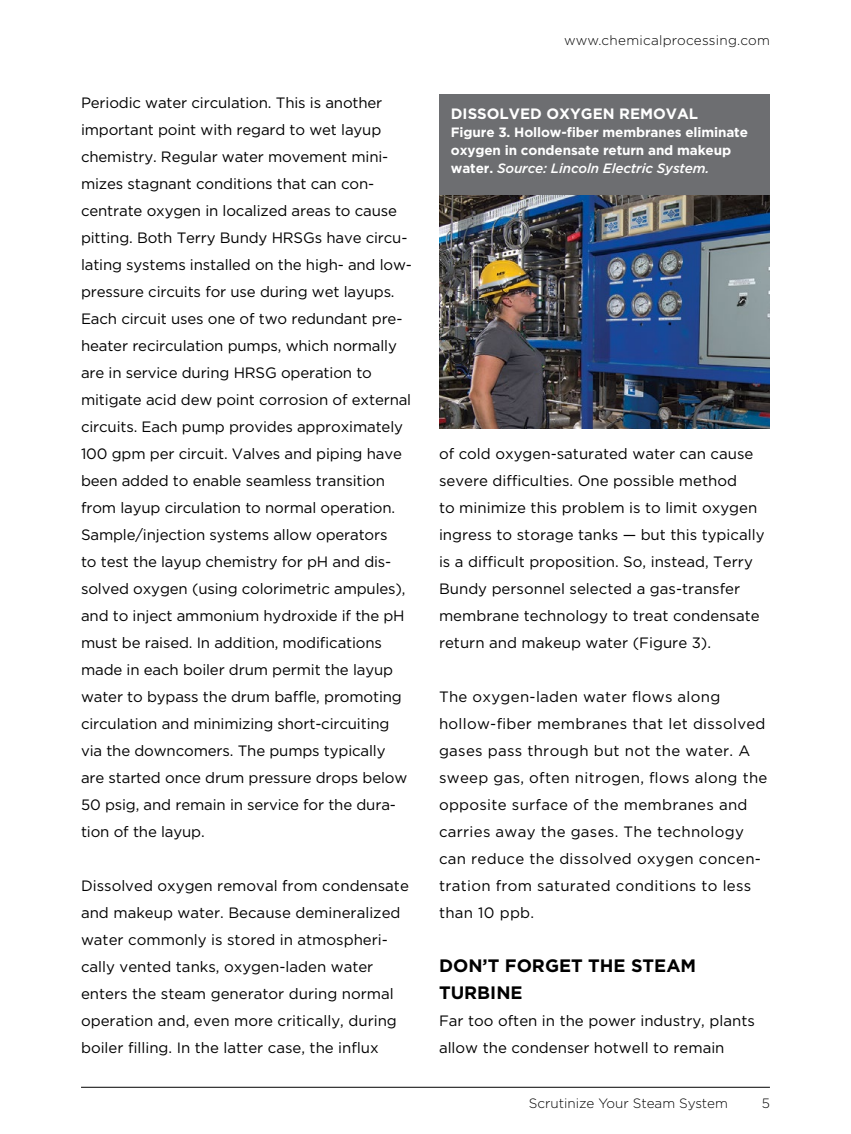
<style>
.page{position:relative;width:851px;height:1134px;background:#fff}
.page>*{position:absolute;margin:0;border:0;box-sizing:border-box;transform-origin:0 0}
.t1{font:700 18px/27px "Gotham";color:#000}
.t2{font:15px/27px "Gotham";letter-spacing:-.01em;color:#000}
.t3{font:15px/27px "Gotham";letter-spacing:.02em;color:#000}
.t4{font:700 15px "Gotham";color:#fff}
.t5{font:700 13.5px/18px "Gotham";letter-spacing:-.01em;color:#fff}
.t6{font:300 13.5px "Gotham";letter-spacing:.02em;color:#000}
.t7{font:300 13.5px "Gotham";color:#000}
.s1{font-weight:500;font-style:italic}
</style>
<div class="page">
<hr style="left:81px;top:1087px;width:689px;height:1px;background:#000">
<img style="left:439px;top:195px;width:331px;height:234px">
<div style="left:439px;top:94px;width:331px;height:101px;background:#6d6e71"></div>
<p class="t2" style="left:81px;top:89px;width:332px">Periodic water circulation. This is another important point with regard to wet layup chemistry. Regular water movement mini&shy;mizes stagnant conditions that can con&shy;centrate oxygen in localized areas to cause pitting. Both Terry Bundy HRSGs have circu&shy;lating systems installed on the high- and low&shy;pressure circuits for use during wet layups.<br>Each circuit uses one of two redundant pre&shy;heater recirculation pumps, which normally are in service during HRSG operation to mitigate acid dew point corrosion of external circuits. Each pump provides approximately 100 gpm per circuit. Valves and piping have been added to enable seamless transition from layup circulation to normal operation.<br>Sample/injection systems allow operators<br>to test the layup chemistry for pH and dis&shy;solved oxygen (using colorimetric ampules), and to inject ammonium hydroxide if the pH must be raised. In addition, modifications made in each boiler drum permit the layup water to bypass the drum baffle, promoting circulation and minimizing short-circuiting via the downcomers. The pumps typically are started once drum pressure drops below 50 psig, and remain in service for the dura&shy;tion of the layup.</p>
<p class="t2" style="left:81px;top:872px;width:329px">Dissolved oxygen removal from condensate and makeup water. Because demineralized water commonly is stored in atmospheri&shy;cally vented tanks, oxygen-laden water enters the steam generator during normal operation and, even more critically, during boiler filling. In the latter case, the influx</p>
<p class="t6" style="left:564px;top:32px;width:207px">www.chemicalprocessing.com</p>
<p class="t4" style="left:451px;top:104px;width:249px">DISSOLVED OXYGEN REMOVAL</p>
<p class="t5" style="left:451px;top:124px;width:298px">Figure 3. Hollow-fiber membranes eliminate oxygen in condensate return and makeup water. <span class="s1">Source: Lincoln Electric System.</span></p>
<p class="t2" style="left:439px;top:440px;width:327px">of cold oxygen-saturated water can cause severe difficulties. One possible method<br>to minimize this problem is to limit oxygen ingress to storage tanks — but this typically is a difficult proposition. So, instead, Terry Bundy personnel selected a gas-transfer membrane technology to treat condensate return and makeup water (Figure 3).</p>
<p class="t3" style="left:439px;top:683px;width:330px">The oxygen-laden water flows along hollow-fiber membranes that let dissolved gases pass through but not the water. A sweep gas, often nitrogen, flows along the opposite surface of the membranes and carries away the gases. The technology can reduce the dissolved oxygen concen&shy;tration from saturated conditions to less than 10 ppb.</p>
<p class="t1" style="left:439px;top:952px;width:259px">DON’T FORGET THE STEAM<br>TURBINE</p>
<p class="t2" style="left:439px;top:1007px;width:317px">Far too often in the power industry, plants allow the condenser hotwell to remain</p>
<p class="t7" style="left:528px;top:1095px;width:201px">Scrutinize Your Steam System</p>
<p class="t7" style="left:761px;top:1095px;width:10px">5</p>
</div>
